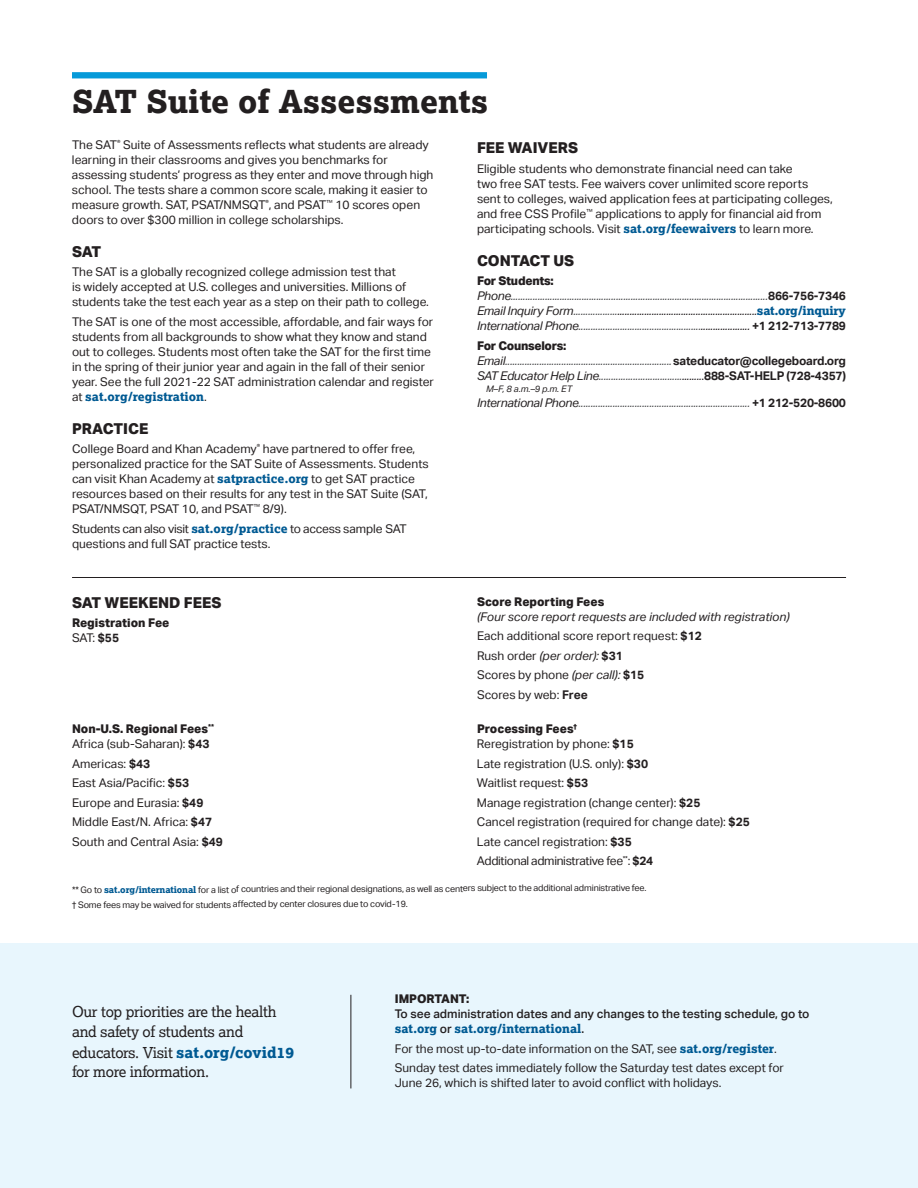
<style>
.page{position:relative;width:918px;height:1188px;background:#fff}
.page>*{position:absolute;margin:0;border:0;box-sizing:border-box;transform-origin:0 0}
.t1{font:800 31.5px "Lexia";color:#231f20}
.t2{font:15px/19.5px "Lexia";letter-spacing:-.02em;color:#231f20}
.t3{font:800 15px "Aktiv Grotesk";color:#231f20}
.t4{font:12px/15px "Aktiv Grotesk";color:#231f20}
.t5{font:italic 12px/15px "Aktiv Grotesk";letter-spacing:-.02em;color:#4e4f50}
.t6{font:italic 12px/19.5px "Aktiv Grotesk";color:#231f20}
.t7{font:800 12px/15px "Aktiv Grotesk";color:#231f20}
.t8{font:500 12px "Aktiv Grotesk";color:#231f20}
.t9{font:800 12px "Lexia";color:#005a93}
.t10{font:9px/15.8px "Aktiv Grotesk";letter-spacing:-.025em;color:#231f20}
.t11{font:italic 9px "Aktiv Grotesk";color:#231f20}
.s1{font-family:"Aktiv Grotesk";font-weight:400;color:#231f20}
.s2{font-family:"Lexia";font-weight:800;color:#005a93}
.s3{font-weight:800;font-style:normal;color:#231f20}
.s4{color:#231f20}
.s5{font-weight:700;font-style:normal;color:#231f20}
.s6{font-family:"Lexia";font-weight:800;font-style:normal;color:#005a93}
.s7{font-style:normal;color:#231f20}
.s8{font-weight:400}
.s9{font-weight:700}
.s10{font-style:normal}
.s11{font-weight:700;font-style:normal}
.s12{font-weight:800}
.s13{font-weight:800;color:#005a93}
.s14{font-family:"Aktiv Grotesk";font-weight:500;color:#231f20}
</style>
<div class="page">
<div style="left:0;top:944px;width:918px;height:244px;background:#e8f6fd"></div>
<hr style="left:351px;top:995px;width:1px;height:93px;background:#231f20">
<hr style="left:72px;top:577px;width:774px;height:1px;background:#231f20">
<div style="left:72px;top:72px;width:415px;height:6px;background:#069ad9"></div>
<h1 class="t1" style="left:72px;top:81px;width:418px">SAT Suite of Assessments</h1>
<p class="t4" style="left:72px;top:137px;width:363px">The SAT<sup>®</sup> Suite of Assessments reflects what students are already learning in their classrooms and gives you benchmarks for assessing students’ progress as they enter and move through high school. The tests share a common score scale, making it easier to measure growth. SAT, PSAT/NMSQT<sup>®</sup>, and PSAT<sup>™</sup> 10 scores open doors to over $300 million in college scholarships.</p>
<p class="t3" style="left:72px;top:243px;width:31px">SAT</p>
<p class="t4" style="left:72px;top:265px;width:358px">The SAT is a globally recognized college admission test that<br>is widely accepted at U.S. colleges and universities. Millions of students take the test each year as a step on their path to college.</p>
<p class="t4" style="left:72px;top:314px;width:364px">The SAT is one of the most accessible, affordable, and fair ways for students from all backgrounds to show what they know and stand out to colleges. Students most often take the SAT for the first time in the spring of their junior year and again in the fall of their senior year. See the full 2021-22 SAT administration calendar and register</p>
<p class="t9" style="left:72px;top:389px;width:136px"><span class="s1">at</span> sat.org/registration<span class="s1">.</span></p>
<p class="t3" style="left:72px;top:420px;width:78px">PRACTICE</p>
<p class="t4" style="left:72px;top:442px;width:358px">College Board and Khan Academy<sup>®</sup> have partnered to offer free, personalized practice for the SAT Suite of Assessments. Students can visit Khan Academy at <span class="s2">satpractice.org</span> to get SAT practice resources based on their results for any test in the SAT Suite (SAT, PSAT/NMSQT, PSAT 10, and PSAT<sup>™</sup> 8/9).</p>
<p class="t4" style="left:72px;top:521px;width:336px">Students can also visit <span class="s2">sat.org/practice</span> to access sample SAT questions and full SAT practice tests.</p>
<p class="t3" style="left:477px;top:140px;width:103px">FEE WAIVERS</p>
<p class="t4" style="left:477px;top:161px;width:357px">Eligible students who demonstrate financial need can take<br>two free SAT tests. Fee waivers cover unlimited score reports sent to colleges, waived application fees at participating colleges, and free CSS Profile<sup>™</sup> applications to apply for financial aid from participating schools. Visit <span class="s2">sat.org/feewaivers</span> to learn more.</p>
<p class="t3" style="left:477px;top:252px;width:99px">CONTACT US</p>
<p class="t5" style="left:477px;top:274px;width:370px"><span class="s3">For Students:<br></span><span class="s4">Phone</span>.........................................................................................................<span class="s5">866-756-7346<br></span><span class="s4">Email Inquiry Form</span>..................<span class="s4">.........................................................</span><span class="s6">sat.org/inquiry </span><span class="s4">International Phone</span>..................................................<span class="s4">....................</span> <span class="s5">+1 212-713-7789</span></p>
<p class="t5" style="left:477px;top:338px;width:371px"><span class="s3">For Counselors:<br></span><span class="s4">Email</span>.................................................................... <span class="s5">sateducator@collegeboard.org<br></span><span class="s4">SAT Educator Help Line</span>..................................<span class="s4">........</span><span class="s7">.</span><span class="s5">888-SAT-HELP (728-4357)</span></p>
<p class="t11" style="left:486px;top:384px;width:88px">M–F, 8 a.m.–9 p.m. ET</p>
<p class="t5" style="left:477px;top:395px;width:370px"><span class="s4">International Phone</span>...................................................................... <span class="s5">+1 212-520-8600</span></p>
<p class="t3" style="left:72px;top:594px;width:151px">SAT WEEKEND FEES</p>
<p class="t7" style="left:72px;top:616px;width:99px">Registration Fee<br><span class="s8">SAT:</span> <span class="s9">$55</span></p>
<p class="t7" style="left:477px;top:594px;width:129px">Score Reporting Fees</p>
<p class="t6" style="left:477px;top:607px;width:314px">(Four score report requests are included with registration)<br><span class="s10">Each additional score report request:</span> <span class="s11">$12<br></span><span class="s10">Rush order</span> (per order): <span class="s11">$31<br></span><span class="s10">Scores by phone</span> (per call): <span class="s11">$15<br></span><span class="s10">Scores by web:</span> <span class="s11">Free</span></p>
<p class="t4" style="left:477px;top:722px;width:158px"><span class="s12">Processing Fees</span><sup>†<br></sup>Reregistration by phone: <span class="s9">$15</span></p>
<p class="t4" style="left:477px;top:754px;width:274px;line-height:19.5px">Late registration (U.S. only): <span class="s9">$30<br></span>Waitlist request: <span class="s9">$53<br></span>Manage registration (change center): <span class="s9">$25<br></span>Cancel registration (required for change date): <span class="s9">$25<br></span>Late cancel registration: <span class="s9">$35<br></span>Additional administrative fee<sup>**</sup>: <span class="s9">$24</span></p>
<p class="t10" style="left:72px;top:881px;width:576px">** Go to <span class="s2">sat.org/international</span> for a list of countries and their regional designations, as well as centers subject to the additional administrative fee. † Some fees may be waived for students affected by center closures due to covid-19.</p>
<p class="t7" style="left:72px;top:722px;width:144px">Non-U.S. Regional Fees<sup>**<br></sup><span class="s8">Africa (sub-Saharan):</span> <span class="s9">$43</span></p>
<p class="t4" style="left:72px;top:754px;width:152px;line-height:19.5px">Americas: <span class="s9">$43<br></span>East Asia/Pacific: <span class="s9">$53<br></span>Europe and Eurasia: <span class="s9">$49<br></span>Middle East/N. Africa: <span class="s9">$47<br></span>South and Central Asia: <span class="s9">$49</span></p>
<p class="t2" style="left:72px;top:1002px;width:206px">Our top priorities are the health and safety of students and</p>
<p class="t2" style="left:72px;top:1042px;width:224px">educators. Visit <span class="s13">sat.org/covid19 </span>for more information.</p>
<p class="t7" style="left:395px;top:992px;width:76px">IMPORTANT:</p>
<p class="t8" style="left:395px;top:1007px;width:416px">To see administration dates and any changes to the testing schedule, go to</p>
<p class="t9" style="left:395px;top:1021px;width:191px">sat.org <span class="s14">or</span> sat.org/international<span class="s14">.</span></p>
<p class="t4" style="left:395px;top:1039px;width:391px;line-height:19.5px">For the most up-to-date information on the SAT, see <span class="s2">sat.org/register</span>.<br>Sunday test dates immediately follow the Saturday test dates except for</p>
<p class="t4" style="left:395px;top:1076px;width:328px">June 26, which is shifted later to avoid conflict with holidays.</p>
</div>
